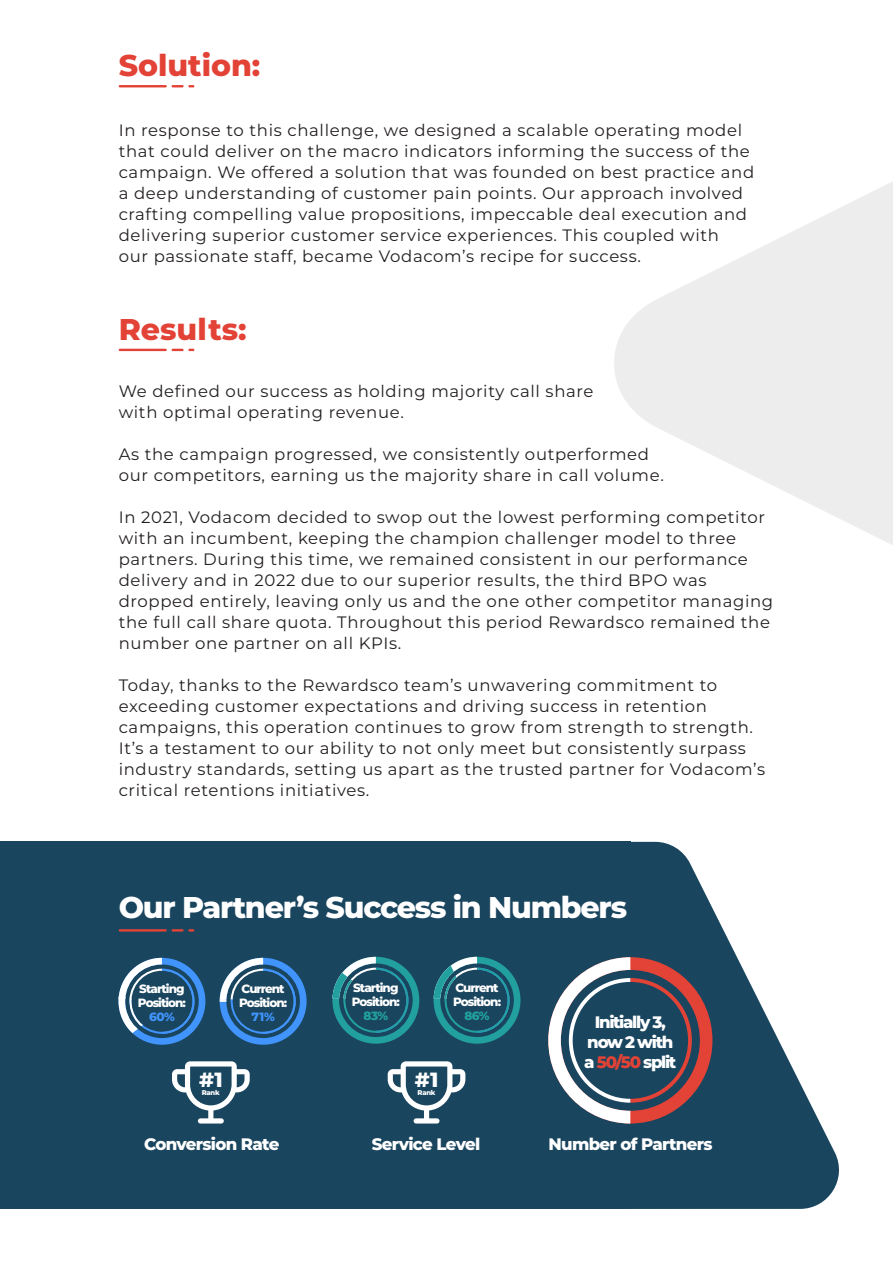
<style>
.page{position:relative;width:893px;height:1263px;background:#fff}
.page>*{position:absolute;margin:0;border:0;box-sizing:border-box;transform-origin:0 0}
.t1{font:800 30px "Montserrat";letter-spacing:-.04em;color:#fff}
.t2{font:800 30px "Montserrat";color:#e34236}
.t3{font:800 20.55px "Montserrat";color:#fff}
.t4{font:800 16.65px "Montserrat";letter-spacing:-.045em;color:#fff}
.t5{font:800 16.65px/20px "Montserrat";letter-spacing:-.08em;color:#fff}
.t6{font:16.5px/21px "Montserrat";letter-spacing:.04em;color:#231f20}
.t7{font:800 12px/14.4px "Montserrat";letter-spacing:-.08em;color:#fff;text-align:center}
.t8{font:800 12px "Montserrat";color:#4094fc}
.t9{font:800 6.9px "Montserrat";letter-spacing:-.04em;color:#fff}
.s1{color:#4094fc}
.s2{color:#21a09f}
.s3{color:#e34236}
</style>
<div class="page">
<svg style="left:630px;top:842px;width:209px;height:367px;fill:#1a455e"></svg>
<div style="left:0;top:842px;width:630px;height:367px;background:#1a455e"></div>
<svg style="left:548px;top:957px;width:164px;height:166px"></svg>
<svg style="left:172px;top:1061px;width:78px;height:62px"></svg>
<svg style="left:118px;top:958px;width:87px;height:87px"></svg>
<svg style="left:220px;top:958px;width:87px;height:87px"></svg>
<svg style="left:388px;top:1061px;width:77px;height:62px"></svg>
<svg style="left:332px;top:957px;width:87px;height:87px"></svg>
<svg style="left:434px;top:957px;width:86px;height:87px"></svg>
<hr style="left:119px;top:85px;width:48px;height:2px;background:#e34236">
<svg style="left:172px;top:85px;width:22px;height:2px"></svg>
<hr style="left:119px;top:349px;width:48px;height:2px;background:#e34236">
<svg style="left:172px;top:349px;width:22px;height:2px"></svg>
<hr style="left:119px;top:929px;width:48px;height:2px;background:#e34236">
<svg style="left:172px;top:929px;width:22px;height:2px"></svg>
<svg style="left:614px;top:182px;width:279px;height:363px;fill:#ededed"></svg>
<p class="t2" style="left:119px;top:46px;width:143px">Solution:</p>
<p class="t6" style="left:119px;top:119px;width:637px">In response to this challenge, we designed a scalable operating model that could deliver on the macro indicators informing the success of the campaign. We offered a solution that was founded on best practice and a deep understanding of customer pain points. Our approach involved crafting compelling value propositions, impeccable deal execution and delivering superior customer service experiences. This coupled with</p>
<p class="t6" style="left:119px;top:245px;width:524px">our passionate staff, became Vodacom’s recipe for success.</p>
<p class="t2" style="left:119px;top:310px;width:129px">Results:</p>
<p class="t6" style="left:119px;top:380px;width:476px">We defined our success as holding majority call share</p>
<p class="t6" style="left:119px;top:401px;width:287px">with optimal operating revenue.</p>
<p class="t6" style="left:119px;top:443px;width:532px">As the campaign progressed, we consistently outperformed</p>
<p class="t6" style="left:119px;top:464px;width:547px">our competitors, earning us the majority share in call volume.</p>
<p class="t6" style="left:119px;top:506px;width:656px">In 2021, Vodacom decided to swop out the lowest performing competitor with an incumbent, keeping the champion challenger model to three partners. During this time, we remained consistent in our performance delivery and in 2022 due to our superior results, the third BPO was dropped entirely, leaving only us and the one other competitor managing the full call share quota. Throughout this period Rewardsco remained the number one partner on all KPIs.</p>
<p class="t6" style="left:119px;top:674px;width:648px">Today, thanks to the Rewardsco team’s unwavering commitment to exceeding customer expectations and driving success in retention campaigns, this operation continues to grow from strength to strength.<br>It’s a testament to our ability to not only meet but consistently surpass industry standards, setting us apart as the trusted partner for Vodacom’s critical retentions initiatives.</p>
<p class="t1" style="left:119px;top:888px;width:510px">Our Partner’s Success in Numbers</p>
<p class="t7" style="left:139px;top:981px;width:47px">Starting</p>
<p class="t7" style="left:138px;top:995px;width:50px">Position:<br><span class="s1">60%</span></p>
<p class="t7" style="left:242px;top:981px;width:45px">Current</p>
<p class="t7" style="left:239px;top:995px;width:50px">Position:</p>
<p class="t8" style="left:251px;top:1009px;width:25px">71%</p>
<p class="t3" style="left:199px;top:1065px;width:25px">#1</p>
<p class="t9" style="left:202px;top:1088px;width:19px">Rank</p>
<p class="t7" style="left:353px;top:980px;width:47px">Starting</p>
<p class="t7" style="left:352px;top:994px;width:50px">Position:<br><span class="s2">83%</span></p>
<p class="t7" style="left:455px;top:980px;width:45px">Current</p>
<p class="t7" style="left:453px;top:994px;width:50px">Position:<br><span class="s2">86%</span></p>
<p class="t3" style="left:415px;top:1065px;width:25px">#1</p>
<p class="t9" style="left:418px;top:1088px;width:19px">Rank</p>
<p class="t5" style="left:595px;top:1012px;width:73px">Initially 3,</p>
<p class="t5" style="left:584px;top:1032px;width:94px">now 2 with a <span class="s3">50/50</span> split</p>
<p class="t4" style="left:144px;top:1133px;width:137px">Conversion Rate</p>
<p class="t4" style="left:372px;top:1133px;width:110px">Service Level</p>
<p class="t4" style="left:548px;top:1133px;width:166px">Number of Partners</p>
</div>
